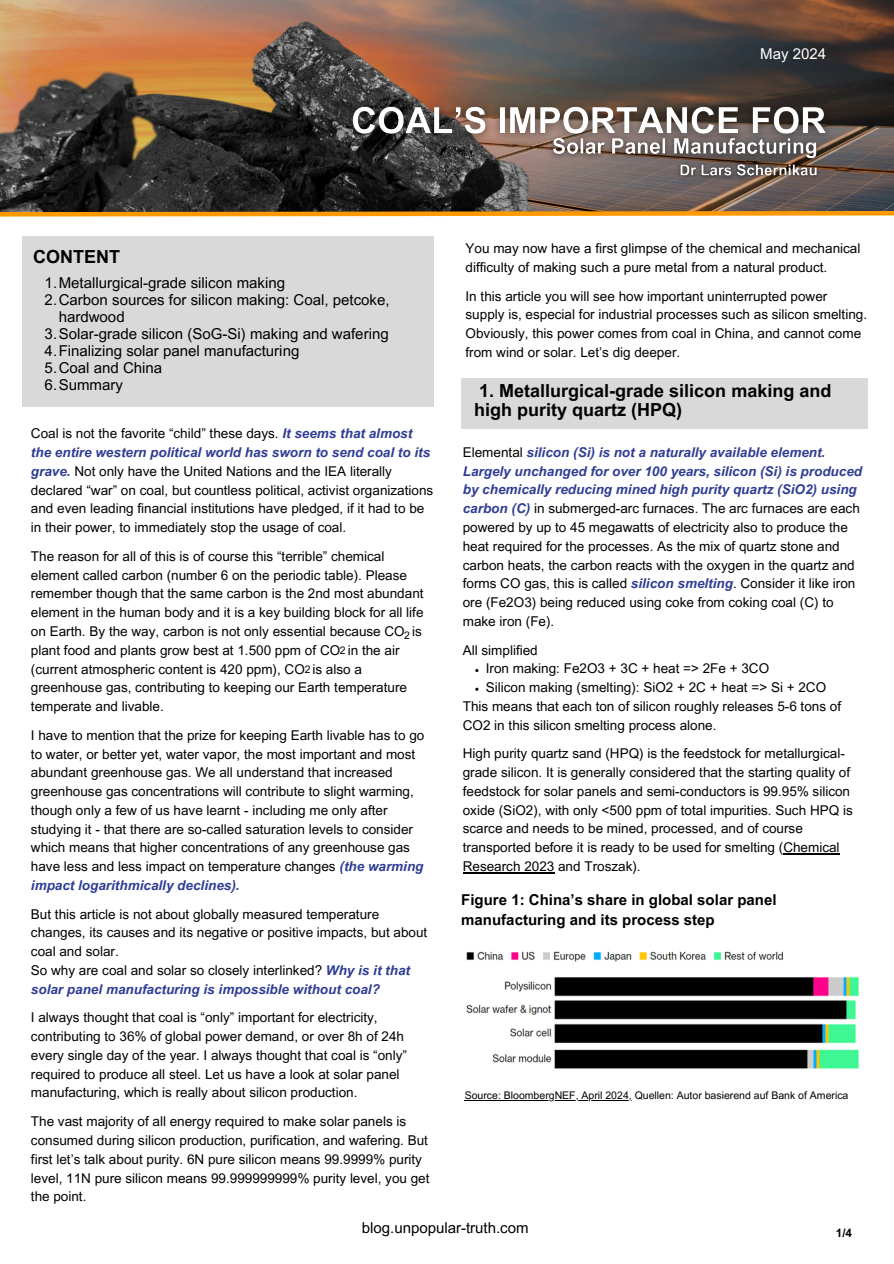
<style>
.page{position:relative;width:894px;height:1264px;background:#fff}
.page>*{position:absolute;margin:0;border:0;box-sizing:border-box;transform-origin:0 0}
.t1{font:700 18px/19.2px "Arial MT Pro";color:#000}
.t2{font:15px/17px "Arial MT Pro";color:#000}
.t3{font:700 15px/20.2px "Arial MT Pro";color:#000}
.t4{font:15px "Arial MT Pro";color:#fff}
.t5{font:13.5px/18.8px "Arial MT Pro";color:#000}
.t6{font:italic 700 13.5px/18.8px "Arial MT Pro";color:#2f3d94}
.t7{font:700 11.7px "Arial MT Pro";color:#000}
.t8{font:10.5px "Arial MT Pro";color:#000}
.s1{font-weight:700;font-style:italic;color:#2f3d94}
.s2{font-weight:400;font-style:normal;color:#000}
</style>
<div class="page">
<svg style="left:0;top:0;width:893px;height:209px;background:#635044"></svg>
<svg style="left:0;top:209px;width:893px;height:8px;background:#c28730"></svg>
<div style="left:22px;top:237px;width:411px;height:170px;background:#d9d9d9"></div>
<img style="left:542px;top:153px;width:284px;height:15px">
<img style="left:324px;top:91px;width:518px;height:62px">
<img style="left:668px;top:157px;width:157px;height:28px">
<div style="left:461px;top:378px;width:406px;height:51px;background:#d9d9d9"></div>
<hr style="left:783px;top:853px;width:56px;height:1px;background:#000">
<hr style="left:462px;top:872px;width:92px;height:1px;background:#000">
<img style="left:466px;top:951px;width:393px;height:118px">
<hr style="left:464px;top:1100px;width:167px;height:1px;background:#000">
<p class="t4" style="left:760px;top:48px;width:67px">May 2024</p>
<h6 class="t1" style="left:33px;top:249px;width:89px">CONTENT</h6>
<h3 class="t2" style="left:45px;top:276px;width:242px">1.Metallurgical-grade silicon making</h3>
<p class="t2" style="left:59px;top:293px;width:332px;text-indent:-14px">2.Carbon sources for silicon making: Coal, petcoke, hardwood</p>
<p class="t2" style="left:45px;top:327px;width:345px">3.Solar-grade silicon (SoG-Si) making and wafering</p>
<p class="t2" style="left:45px;top:344px;width:256px">4.Finalizing solar panel manufacturing</p>
<p class="t2" style="left:45px;top:361px;width:119px">5.Coal and China</p>
<p class="t2" style="left:45px;top:377px;width:80px">6.Summary</p>
<p class="t5" style="left:31px;top:426px;width:404px">Coal is not the favorite “child” these days. <span class="s1">It seems that almost the entire western political world has sworn to send coal to its grave.</span> Not only have the United Nations and the IEA literally declared “war” on coal, but countless political, activist organizations and even leading financial institutions have pledged, if it had to be in their power, to immediately stop the usage of coal.</p>
<p class="t5" style="left:31px;top:548px;width:394px">The reason for all of this is of course this “terrible” chemical element called carbon (number 6 on the periodic table). Please remember though that the same carbon is the 2nd most abundant element in the human body and it is a key building block for all life on Earth. By the way, carbon is not only essential because CO is plant food and plants grow best at 1.500 ppm of CO in the air (current atmospheric content is 420 ppm), CO is also a greenhouse gas, contributing to keeping our Earth temperature temperate and livable.</p>
<p class="t5" style="left:31px;top:727px;width:395px">I have to mention that the prize for keeping Earth livable has to go to water, or better yet, water vapor, the most important and most abundant greenhouse gas. We all understand that increased greenhouse gas concentrations will contribute to slight warming, though only a few of us have learnt - including me only after studying it - that there are so-called saturation levels to consider which means that higher concentrations of any greenhouse gas have less and less impact on temperature changes <span class="s1">(the warming impact logarithmically declines).</span></p>
<p class="t5" style="left:31px;top:906px;width:398px">But this article is not about globally measured temperature changes, its causes and its negative or positive impacts, but about coal and solar.</p>
<p class="t6" style="left:31px;top:962px;width:380px"><span class="s2">So why are coal and solar so closely interlinked?</span> Why is it that solar panel manufacturing is impossible without coal?</p>
<p class="t5" style="left:31px;top:1010px;width:377px">I always thought that coal is “only” important for electricity, contributing to 36% of global power demand, or over 8h of 24h every single day of the year. I always thought that coal is “only” required to produce all steel. Let us have a look at solar panel manufacturing, which is really about silicon production.</p>
<p class="t5" style="left:31px;top:1113px;width:400px">The vast majority of all energy required to make solar panels is consumed during silicon production, purification, and wafering. But first let’s talk about purity. 6N pure silicon means 99.9999% purity level, 11N pure silicon means 99.999999999% purity level, you get the point.</p>
<p class="t8" style="left:404px;top:631px;width:7px">2</p>
<p class="t8" style="left:340px;top:646px;width:7px">2</p>
<p class="t8" style="left:305px;top:665px;width:7px">2</p>
<p class="t5" style="left:465px;top:240px;width:396px">You may now have a first glimpse of the chemical and mechanical difficulty of making such a pure metal from a natural product.</p>
<h4 class="t5" style="left:465px;top:288px;width:403px">In this article you will see how important uninterrupted power supply is, especial for industrial processes such as silicon smelting.<br>Obviously, this power comes from coal in China, and cannot come from wind or solar. Let’s dig deeper.</h4>
<p class="t1" style="left:474px;top:383px;width:359px">1. Metallurgical-grade silicon making and high purity quartz (HPQ)</p>
<p class="t5" style="left:462px;top:444px;width:401px">Elemental <span class="s1">silicon (Si) is not a naturally available element.<br>Largely unchanged for over 100 years, silicon (Si) is produced by chemically reducing mined high purity quartz (SiO2) using carbon (C)</span> in submerged-arc furnaces. The arc furnaces are each powered by up to 45 megawatts of electricity also to produce the heat required for the processes. As the mix of quartz stone and carbon heats, the carbon reacts with the oxygen in the quartz and forms CO gas, this is called <span class="s1">silicon smelting</span>. Consider it like iron ore (Fe2O3) being reduced using coke from coking coal (C) to make iron (Fe).</p>
<p class="t5" style="left:462px;top:642px;width:76px">All simplified</p>
<p class="t5" style="left:485px;top:661px;width:285px">Iron making: Fe2O3 + 3C + heat =&gt; 2Fe + 3CO</p>
<p class="t5" style="left:485px;top:679px;width:342px">Silicon making (smelting): SiO2 + 2C + heat =&gt; Si + 2CO</p>
<p class="t5" style="left:462px;top:698px;width:380px">This means that each ton of silicon roughly releases 5-6 tons of<br>CO2 in this silicon smelting process alone.</p>
<h5 class="t5" style="left:462px;top:746px;width:391px">High purity quartz sand (HPQ) is the feedstock for metallurgical&shy;grade silicon. It is generally considered that the starting quality of feedstock for solar panels and semi-conductors is 99.95% silicon oxide (SiO2), with only &lt;500 ppm of total impurities. Such HPQ is scarce and needs to be mined, processed, and of course transported before it is ready to be used for smelting (Chemical Research 2023 and Troszak).</h5>
<h6 class="t3" style="left:461px;top:891px;width:316px">Figure 1: China’s share in global solar panel manufacturing and its process step</h6>
<p class="t8" style="left:464px;top:1091px;width:385px">Source: BloombergNEF, April 2024, Quellen: Autor basierend auf Bank of America</p>
<p class="t2" style="left:362px;top:1221px;width:168px">blog.unpopular-truth.com</p>
<p class="t7" style="left:835px;top:1228px;width:18px">1/4</p>
</div>
